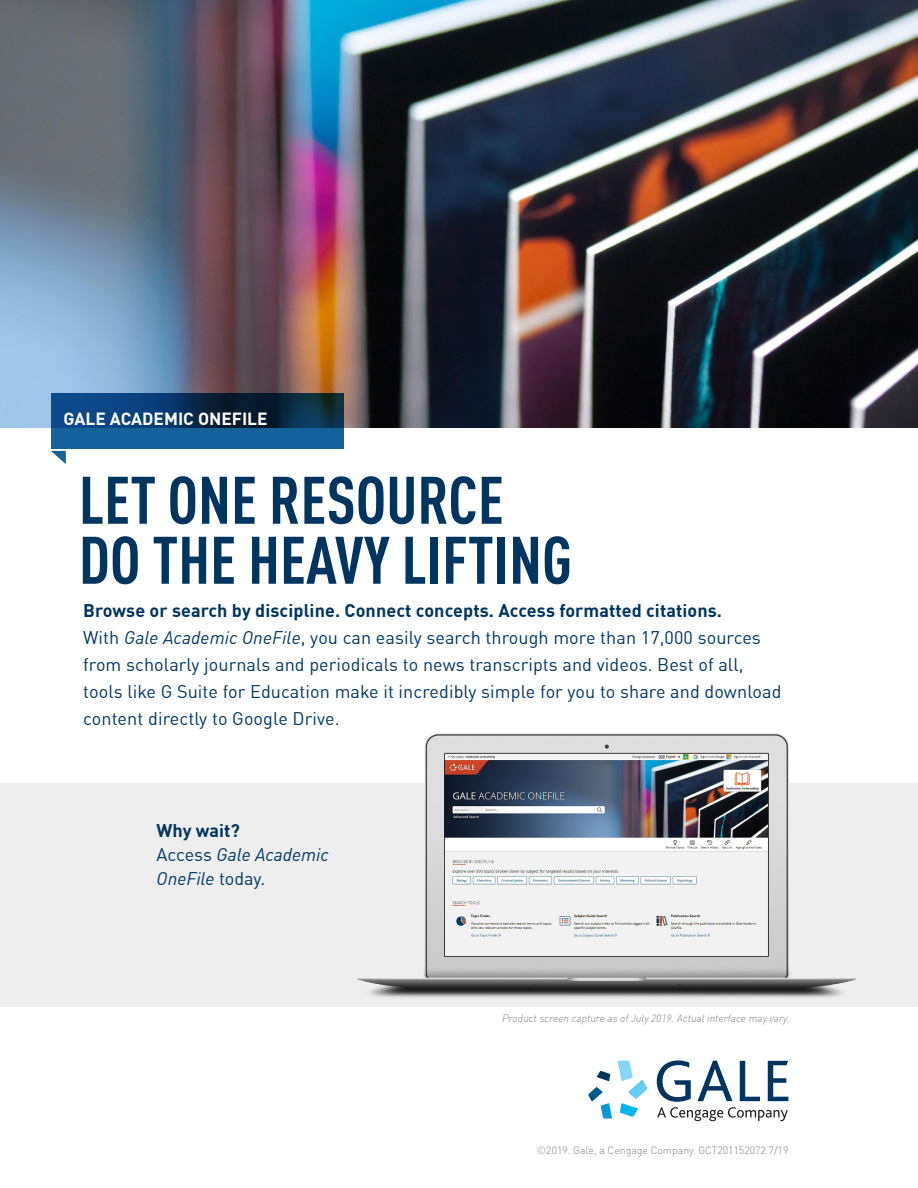
<style>
.page{position:relative;width:918px;height:1188px;background:#fff}
.page>*{position:absolute;margin:0;border:0;box-sizing:border-box;transform-origin:0 0}
.t1{font:700 condensed 66px "DIN Offc";color:#003560}
.t2{font:18px/27px "DIN Offc";letter-spacing:.005em;color:#003560}
.t3{font:italic 18px/24px "DIN Offc";color:#003560}
.feature_copy{font:700 17.25px "DIN Offc";color:#fff}
.t4{font:italic 300 10.5px "DIN Offc";color:#808285}
.t5{font:300 10.5px "DIN Offc";color:#808285}
.s1{font-weight:700}
.s2{font-style:italic}
.s3{font-weight:700;font-style:normal}
.s4{font-style:normal}
</style>
<div class="page">
<div style="left:0;top:783px;width:918px;height:223px;background:#eeeeef"></div>
<svg style="left:588px;top:1061px;width:59px;height:58px"></svg>
<svg style="left:657px;top:1060px;width:131px;height:61px"></svg>
<img style="left:0;top:0;width:918px;height:428px">
<svg style="left:51px;top:393px;width:292px;height:56px;background:#0e4371"></svg>
<svg style="left:51px;top:451px;width:15px;height:13px"></svg>
<img style="left:334px;top:733px;width:538px;height:274px">
<p class="feature_copy" style="left:64px;top:408px;width:206px">GALE ACADEMIC ONEFILE</p>
<p class="t1" style="left:79px;top:460px;width:427px">LET ONE RESOURCE</p>
<p class="t1" style="left:79px;top:520px;width:495px">DO THE HEAVY LIFTING</p>
<p class="t2" style="left:83px;top:597px;width:700px"><span class="s1">Browse or search by discipline. Connect concepts. Access formatted citations.<br></span>With <span class="s2">Gale Academic OneFile</span>, you can easily search through more than 17,000 sources from scholarly journals and periodicals to news transcripts and videos. Best of all, tools like G Suite for Education make it incredibly simple for you to share and download content directly to Google Drive.</p>
<p class="t3" style="left:157px;top:819px;width:174px"><span class="s3">Why wait?<br></span><span class="s4">Access</span> Gale Academic<br>OneFile <span class="s4">today.</span></p>
<p class="t4" style="left:502px;top:1012px;width:289px">Product screen capture as of July 2019. Actual interface may vary.</p>
<p class="t5" style="left:537px;top:1144px;width:253px">©2019. Gale, a Cengage Company. GCT201152072 7/19</p>
</div>
